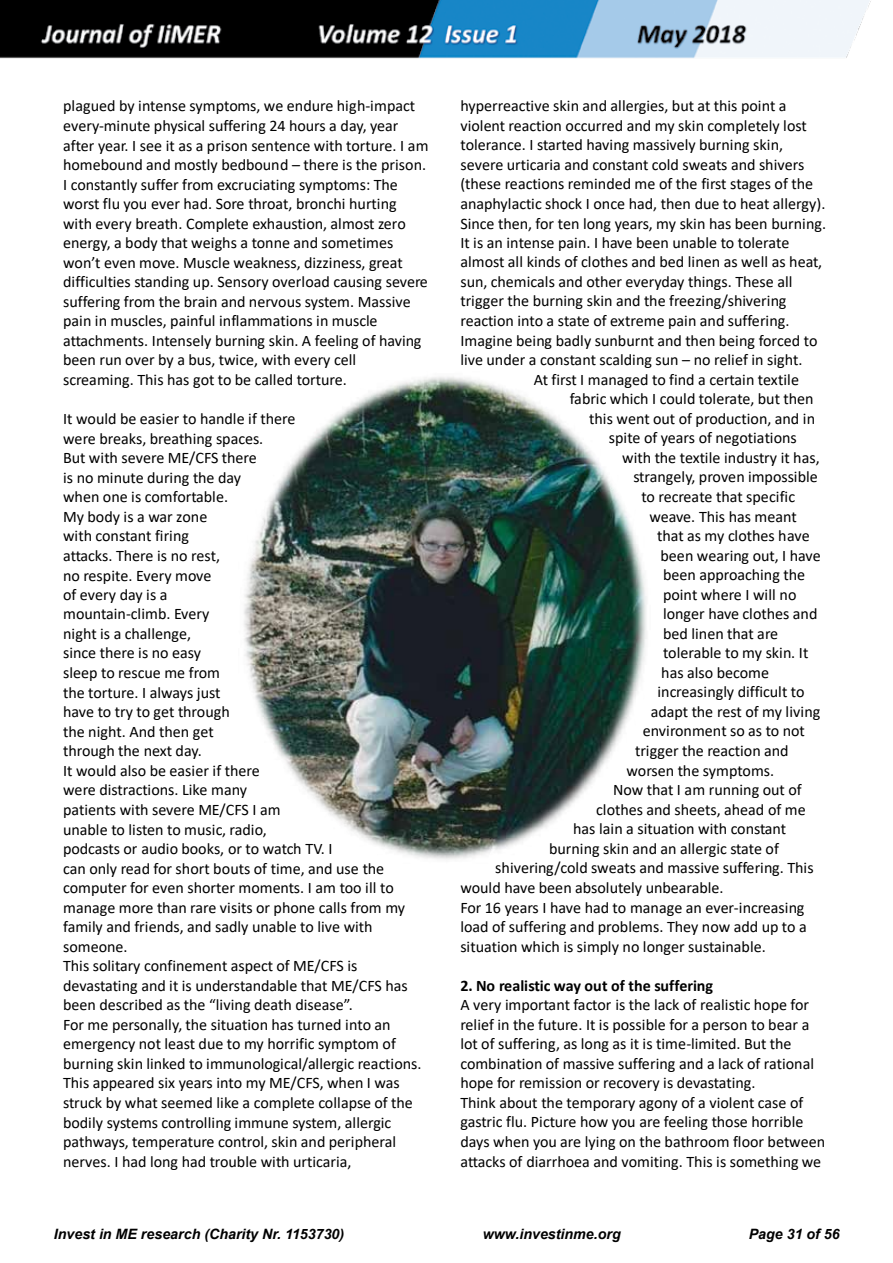
<style>
.page{position:relative;width:893px;height:1263px;background:#fff}
.page>*{position:absolute;margin:0;border:0;box-sizing:border-box;transform-origin:0 0}
.t1{font:16.05px/19.5px "Calibri";color:#000}
.t2{font:700 16.05px "Calibri";letter-spacing:-.005em;color:#000}
.t3{font:italic 700 14.25px "Arial";color:#000}
</style>
<div class="page">
<img style="left:0;top:0;width:871px;height:59px">
<img style="left:244px;top:376px;width:403px;height:484px">
<p class="t1" style="left:63px;top:96px;width:367px">plagued by intense symptoms, we endure high-impact every-minute physical suffering 24 hours a day, year after year. I see it as a prison sentence with torture. I am homebound and mostly bedbound – there is the prison.<br>I constantly suffer from excruciating symptoms: The worst flu you ever had. Sore throat, bronchi hurting with every breath. Complete exhaustion, almost zero energy, a body that weighs a tonne and sometimes won’t even move. Muscle weakness, dizziness, great difficulties standing up. Sensory overload causing severe suffering from the brain and nervous system. Massive pain in muscles, painful inflammations in muscle attachments. Intensely burning skin. A feeling of having been run over by a bus, twice, with every cell screaming. This has got to be called torture.</p>
<p class="t1" style="left:63px;top:409px;width:360px">It would be easier to handle if there<br>were breaks, breathing spaces.<br>But with severe ME/CFS there<br>is no minute during the day<br>when one is comfortable.<br>My body is a war zone<br>with constant firing<br>attacks. There is no rest,<br>no respite. Every move<br>of every day is a<br>mountain-climb. Every<br>night is a challenge,<br>since there is no easy<br>sleep to rescue me from<br>the torture. I always just<br>have to try to get through<br>the night. And then get<br>through the next day.<br>It would also be easier if there<br>were distractions. Like many<br>patients with severe ME/CFS I am<br>unable to listen to music, radio,<br>podcasts or audio books, or to watch TV. I<br>can only read for short bouts of time, and use the computer for even shorter moments. I am too ill to manage more than rare visits or phone calls from my family and friends, and sadly unable to live with someone.<br>This solitary confinement aspect of ME/CFS is devastating and it is understandable that ME/CFS has been described as the “living death disease”.<br>For me personally, the situation has turned into an emergency not least due to my horrific symptom of burning skin linked to immunological/allergic reactions.<br>This appeared six years into my ME/CFS, when I was struck by what seemed like a complete collapse of the bodily systems controlling immune system, allergic pathways, temperature control, skin and peripheral nerves. I had long had trouble with urticaria,</p>
<p class="t1" style="left:460px;top:96px;width:328px">hyperreactive skin and allergies, but at this point a</p>
<p class="t1" style="left:460px;top:115px;width:348px">violent reaction occurred and my skin completely lost</p>
<p class="t1" style="left:460px;top:135px;width:324px">tolerance. I started having massively burning skin,</p>
<p class="t1" style="left:460px;top:154px;width:345px">severe urticaria and constant cold sweats and shivers</p>
<p class="t1" style="left:460px;top:174px;width:354px">(these reactions reminded me of the first stages of the</p>
<p class="t1" style="left:460px;top:193px;width:366px">anaphylactic shock I once had, then due to heat allergy).</p>
<p class="t1" style="left:460px;top:213px;width:367px">Since then, for ten long years, my skin has been burning.</p>
<p class="t1" style="left:460px;top:232px;width:331px">It is an intense pain. I have been unable to tolerate</p>
<p class="t1" style="left:460px;top:252px;width:363px">almost all kinds of clothes and bed linen as well as heat,</p>
<p class="t1" style="left:460px;top:271px;width:334px">sun, chemicals and other everyday things. These all</p>
<p class="t1" style="left:460px;top:291px;width:327px">trigger the burning skin and the freezing/shivering</p>
<p class="t1" style="left:460px;top:310px;width:331px">reaction into a state of extreme pain and suffering.</p>
<p class="t1" style="left:460px;top:330px;width:359px">Imagine being badly sunburnt and then being forced to</p>
<p class="t1" style="left:460px;top:350px;width:344px">live under a constant scalding sun – no relief in sight.</p>
<p class="t1" style="left:534px;top:369px;width:267px">At first I managed to find a certain textile</p>
<p class="t1" style="left:570px;top:389px;width:245px">fabric which I could tolerate, but then</p>
<p class="t1" style="left:589px;top:408px;width:227px">this went out of production, and in</p>
<p class="t1" style="left:609px;top:428px;width:189px">spite of years of negotiations</p>
<p class="t1" style="left:622px;top:447px;width:199px">with the textile industry it has,</p>
<p class="t1" style="left:633px;top:467px;width:186px">strangely, proven impossible</p>
<p class="t1" style="left:641px;top:487px;width:155px">to recreate that specific</p>
<p class="t1" style="left:649px;top:506px;width:149px">weave. This has meant</p>
<p class="t1" style="left:657px;top:526px;width:154px">that as my clothes have</p>
<p class="t1" style="left:661px;top:545px;width:162px">been wearing out, I have</p>
<p class="t1" style="left:663px;top:565px;width:144px">been approaching the</p>
<p class="t1" style="left:663px;top:584px;width:135px">point where I will no</p>
<p class="t1" style="left:663px;top:604px;width:156px">longer have clothes and</p>
<p class="t1" style="left:663px;top:623px;width:117px">bed linen that are</p>
<p class="t1" style="left:663px;top:643px;width:147px">tolerable to my skin. It</p>
<p class="t1" style="left:661px;top:662px;width:109px">has also become</p>
<p class="t1" style="left:657px;top:682px;width:149px">increasingly difficult to</p>
<p class="t1" style="left:651px;top:701px;width:171px">adapt the rest of my living</p>
<p class="t1" style="left:643px;top:721px;width:164px">environment so as to not</p>
<p class="t1" style="left:635px;top:740px;width:155px">trigger the reaction and</p>
<p class="t1" style="left:626px;top:760px;width:149px">worsen the symptoms.</p>
<p class="t1" style="left:613px;top:780px;width:190px">Now that I am running out of</p>
<p class="t1" style="left:596px;top:799px;width:211px">clothes and sheets, ahead of me</p>
<p class="t1" style="left:573px;top:819px;width:215px">has lain a situation with constant</p>
<p class="t1" style="left:549px;top:838px;width:231px">burning skin and an allergic state of</p>
<p class="t1" style="left:495px;top:858px;width:320px">shivering/cold sweats and massive suffering. This</p>
<p class="t1" style="left:460px;top:877px;width:265px">would have been absolutely unbearable.</p>
<p class="t1" style="left:460px;top:897px;width:345px">For 16 years I have had to manage an ever-increasing</p>
<p class="t1" style="left:460px;top:916px;width:348px">load of suffering and problems. They now add up to a</p>
<p class="t1" style="left:460px;top:936px;width:307px">situation which is simply no longer sustainable.</p>
<p class="t2" style="left:460px;top:974px;width:254px">2. No realistic way out of the suffering</p>
<p class="t1" style="left:460px;top:994px;width:366px">A very important factor is the lack of realistic hope for relief in the future. It is possible for a person to bear a lot of suffering, as long as it is time-limited. But the combination of massive suffering and a lack of rational hope for remission or recovery is devastating.<br>Think about the temporary agony of a violent case of gastric flu. Picture how you are feeling those horrible days when you are lying on the bathroom floor between attacks of diarrhoea and vomiting. This is something we</p>
<p class="t3" style="left:54px;top:1224px;width:292px">Invest in ME research (Charity Nr. 1153730)</p>
<p class="t3" style="left:483px;top:1224px;width:140px">www.investinme.org</p>
<p class="t3" style="left:749px;top:1224px;width:93px">Page 31 of 56</p>
</div>
